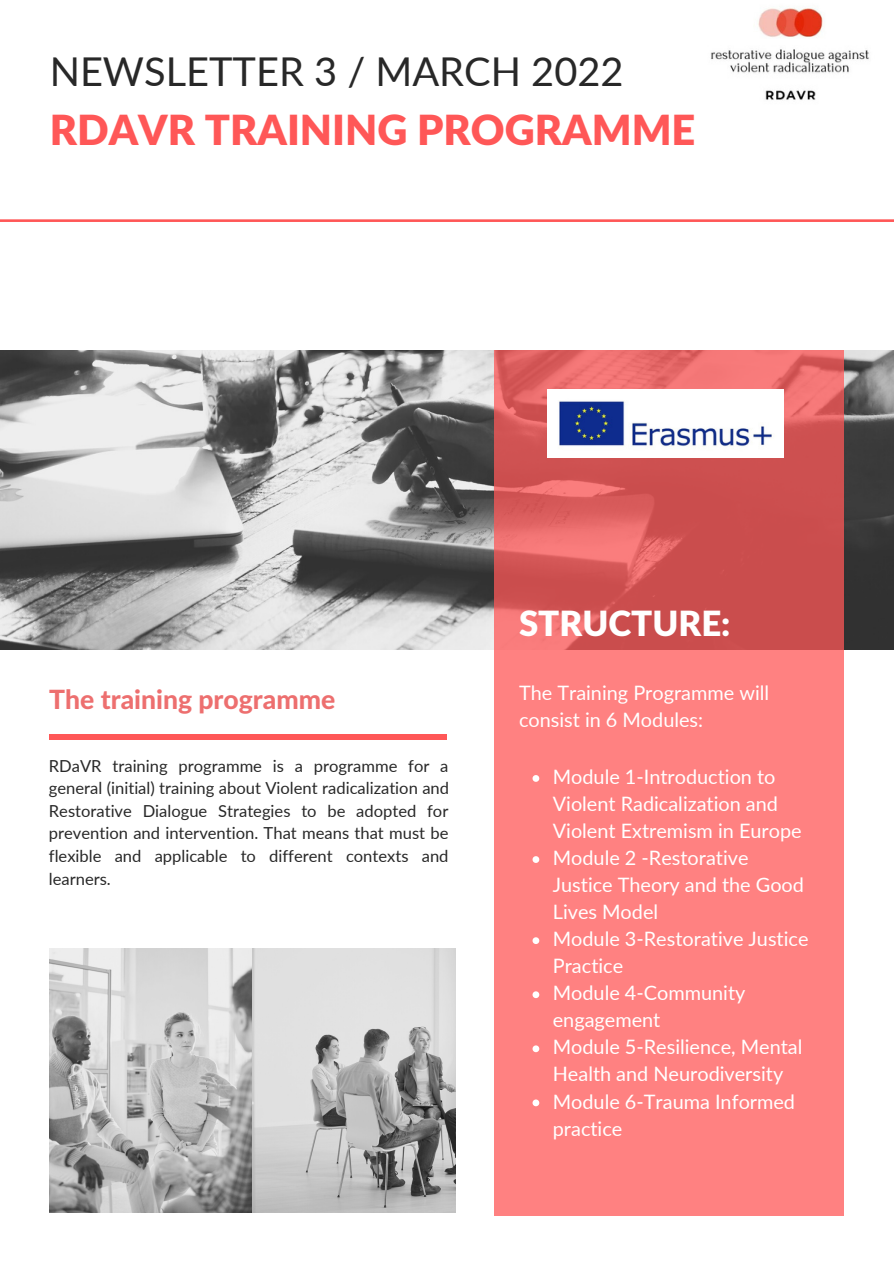
<style>
.page{position:relative;width:894px;height:1264px;background:#fff}
.page>*{position:absolute;margin:0;border:0;box-sizing:border-box;transform-origin:0 0}
.t1{font:900 41.55px "Lato Latin";color:#ff5757}
.t2{font:39.75px "Lato";color:#282828}
.t3{font:900 34.8px "Lato Latin";color:#fff}
.t4{font:800 26.55px "Lato Latin";color:#ed6f6f}
.t5{font:19.8px/27px "Lato";color:#fff}
.t6{font:16.5px/22.5px "Lato";color:#282828;text-align:justify}
</style>
<div class="page">
<svg style="left:0;top:219px;width:893px;height:3px;background:#ff6b6b"></svg>
<img style="left:0;top:350px;width:893px;height:299px">
<svg style="left:494px;top:350px;width:349px;height:865px;background:#f27575"></svg>
<img style="left:50px;top:948px;width:405px;height:264px">
<div style="left:49px;top:734px;width:397px;height:5px;background:#ff5757"></div>
<img style="left:711px;top:7px;width:158px;height:93px">
<img style="left:547px;top:390px;width:236px;height:67px">
<svg style="left:532px;top:775px;width:7px;height:6px"></svg>
<svg style="left:532px;top:856px;width:7px;height:7px"></svg>
<svg style="left:532px;top:937px;width:7px;height:7px"></svg>
<svg style="left:532px;top:991px;width:7px;height:7px"></svg>
<svg style="left:532px;top:1045px;width:7px;height:7px"></svg>
<svg style="left:532px;top:1099px;width:7px;height:7px"></svg>
<p class="t2" style="left:50px;top:46px;width:575px">NEWSLETTER 3 / MARCH 2022</p>
<p class="t1" style="left:50px;top:111px;width:647px">RDAVR TRAINING PROGRAMME</p>
<p class="t4" style="left:49px;top:688px;width:288px">The training programme</p>
<p class="t6" style="left:49px;top:754px;width:401px">RDaVR training programme is a programme for a general (initial) training about Violent radicalization and Restorative Dialogue Strategies to be adopted for prevention and intervention. That means that must be flexible and applicable to different contexts and learners.</p>
<p class="t3" style="left:519px;top:608px;width:213px">STRUCTURE:</p>
<p class="t5" style="left:519px;top:678px;width:251px">The Training Programme will consist in 6 Modules:</p>
<p class="t5" style="left:552px;top:763px;width:250px">Module 1-Introduction to<br>Violent Radicalization and<br>Violent Extremism in Europe</p>
<p class="t5" style="left:552px;top:844px;width:253px">Module 2 -Restorative<br>Justice Theory and the Good<br>Lives Model</p>
<p class="t5" style="left:552px;top:925px;width:257px">Module 3-Restorative Justice<br>Practice</p>
<p class="t5" style="left:552px;top:979px;width:194px">Module 4-Community engagement</p>
<p class="t5" style="left:552px;top:1033px;width:251px">Module 5-Resilience, Mental<br>Health and Neurodiversity</p>
<p class="t5" style="left:552px;top:1087px;width:244px">Module 6-Trauma Informed practice</p>
</div>
